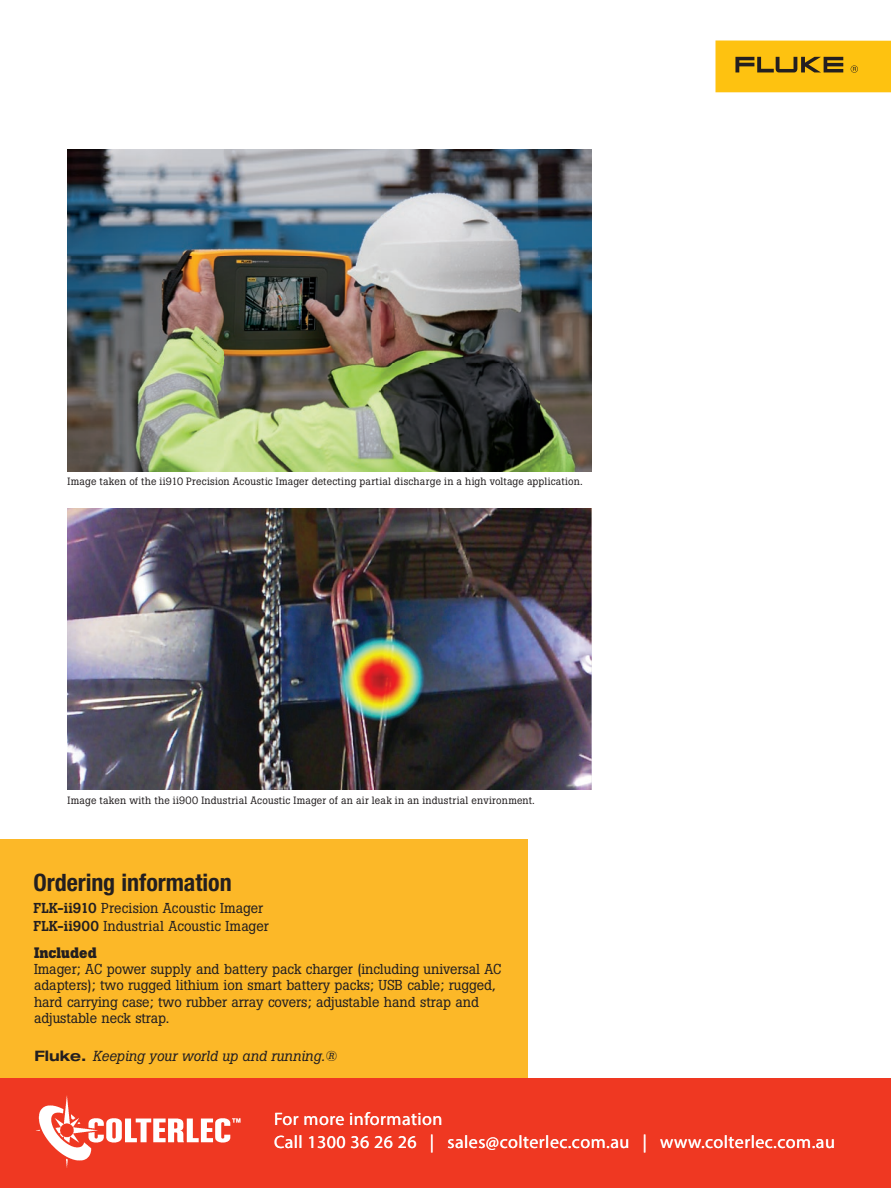
<style>
.page{position:relative;width:891px;height:1188px;background:#fff}
.page>*{position:absolute;margin:0;border:0;box-sizing:border-box;transform-origin:0 0}
.t1{font:700 condensed 24px "Helvetica Neue LT Pro";color:#231f20}
.t2{font:18px/22.5px "Myriad Pro";letter-spacing:.025em;color:#fff}
.t3{font:700 15px "Boton Pro";letter-spacing:.005em;color:#231f20}
.t4{font:italic 14.4px "Boton Pro";color:#231f20}
.t5{font:14.25px/16.2px "Boton Pro";letter-spacing:-.005em;color:#231f20}
.t6{font:10.5px "Boton Pro";letter-spacing:.025em;color:#231f20}
.s1{font-weight:500}
.s2{font-family:"Helvetica Neue LT Std";font-weight:700;font-style:normal;font-stretch:expanded}
</style>
<div class="page">
<div style="left:716px;top:40px;width:175px;height:52px;background:#fec210"></div>
<svg style="left:735px;top:57px;width:108px;height:15px"></svg>
<svg style="left:851px;top:65px;width:7px;height:8px"></svg>
<div style="left:0;top:839px;width:528px;height:254px;background:#fcb828"></div>
<img style="left:68px;top:509px;width:523px;height:281px">
<img style="left:68px;top:149px;width:523px;height:322px">
<div style="left:0;top:1078px;width:891px;height:109px;background:#ef3822"></div>
<img style="left:36px;top:1096px;width:205px;height:72px">
<p class="t6" style="left:68px;top:475px;width:517px">Image taken of the ii910 Precision Acoustic Imager detecting partial discharge in a high voltage application.</p>
<p class="t6" style="left:68px;top:793px;width:469px">Image taken with the ii900 Industrial Acoustic Imager of an air leak in an industrial environment.</p>
<h1 class="t1" style="left:33px;top:868px;width:200px">Ordering information</h1>
<p class="t5" style="left:33px;top:899px;width:237px;line-height:18.1px"><span class="s1">FLK-ii910</span> Precision Acoustic Imager<br><span class="s1">FLK-ii900</span> Industrial Acoustic Imager</p>
<p class="t3" style="left:34px;top:943px;width:64px">Included</p>
<p class="t5" style="left:34px;top:961px;width:469px">Imager; AC power supply and battery pack charger (including universal AC adapters); two rugged lithium ion smart battery packs; USB cable; rugged, hard carrying case; two rubber array covers; adjustable hand strap and adjustable neck strap.</p>
<p class="t4" style="left:34px;top:1046px;width:304px"><span class="s2">Fluke.</span> Keeping your world up and running.®</p>
<p class="t2" style="left:274px;top:1108px;width:562px">For more information<br>Call 1300 36 26 26 | sales@colterlec.com.au | www.colterlec.com.au</p>
</div>
